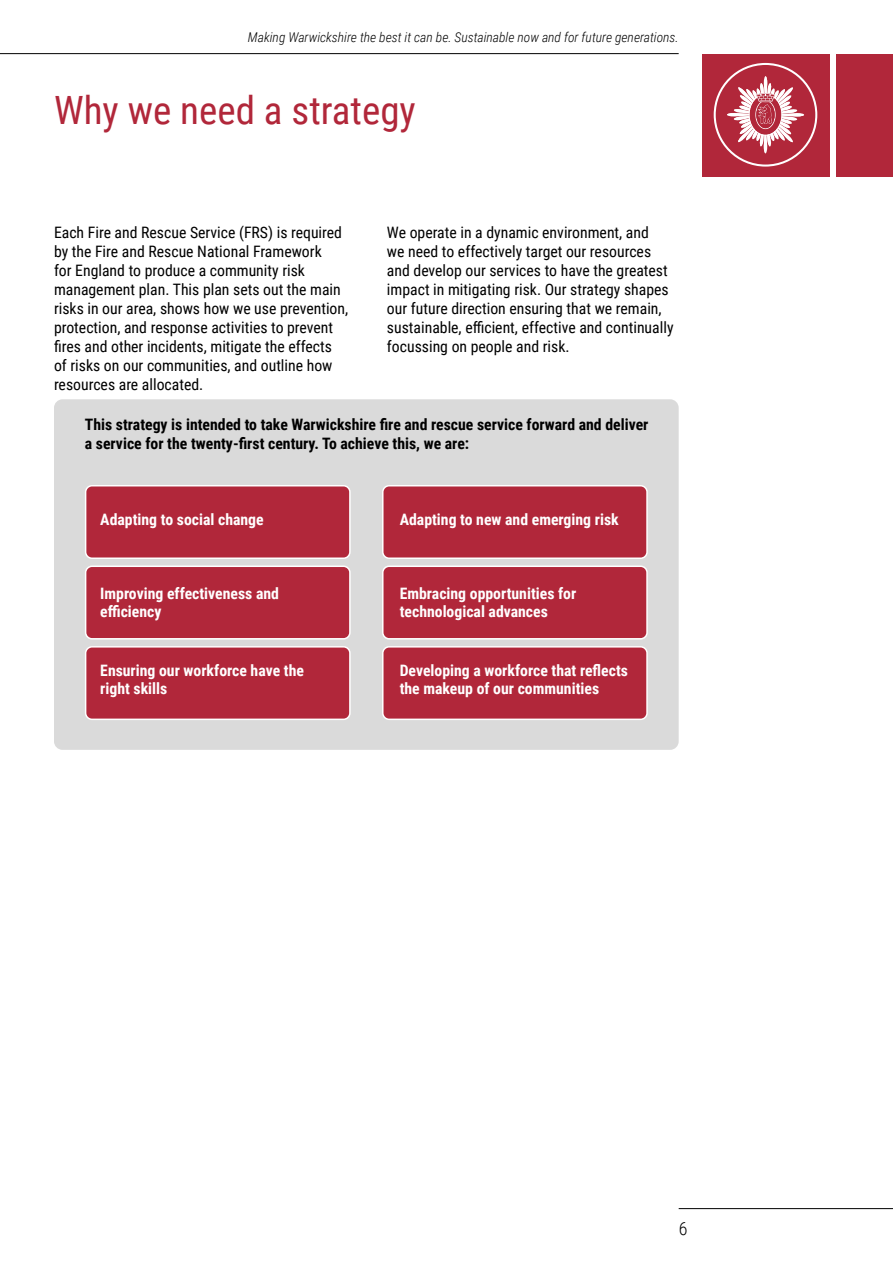
<style>
.page{position:relative;width:893px;height:1263px;background:#fff}
.page>*{position:absolute;margin:0;border:0;box-sizing:border-box;transform-origin:0 0}
.t1{font:39px "Roboto Condensed";color:#b1273a}
.t2{font:300 18px "Roboto Condensed";color:#000}
.t3{font:15.75px/18.9px "Roboto Condensed";color:#000}
.t4{font:700 15.75px/18px "Roboto Condensed";color:#fff}
.t5{font:700 15.75px/18.9px "Roboto Condensed";color:#000}
.t6{font:italic 300 13.5px "Roboto Condensed";color:#000}
</style>
<div class="page">
<div style="left:837px;top:54px;width:56px;height:122px;background:#b1273a"></div>
<div style="left:703px;top:54px;width:127px;height:122px;background:#b1273a"></div>
<svg style="left:709px;top:59px;width:113px;height:112px"></svg>
<div style="left:714px;top:63px;width:103px;height:104px;border:2px solid #fff;border-radius:50%"></div>
<svg style="left:727px;top:76px;width:77px;height:77px"></svg>
<hr style="left:679px;top:1208px;width:214px;height:1px;background:#000">
<hr style="left:0;top:53px;width:679px;height:1px;background:#000">
<div style="left:54px;top:399px;width:625px;height:351px;background:#dadada;border-radius:9px"></div>
<div style="left:86px;top:486px;width:264px;height:72px;background:#b1273a;border-radius:6px"></div>
<div style="left:85px;top:485px;width:266px;height:74px;border:2px solid #fff;border-radius:6px"></div>
<div style="left:383px;top:486px;width:264px;height:72px;background:#b1273a;border-radius:6px"></div>
<div style="left:382px;top:485px;width:266px;height:74px;border:2px solid #fff;border-radius:6px"></div>
<div style="left:86px;top:566px;width:264px;height:73px;background:#b1273a;border-radius:6px"></div>
<div style="left:85px;top:565px;width:266px;height:74px;border:2px solid #fff;border-radius:6px"></div>
<div style="left:383px;top:566px;width:264px;height:73px;background:#b1273a;border-radius:6px"></div>
<div style="left:382px;top:565px;width:266px;height:74px;border:2px solid #fff;border-radius:6px"></div>
<div style="left:86px;top:647px;width:264px;height:72px;background:#b1273a;border-radius:6px"></div>
<div style="left:85px;top:646px;width:266px;height:74px;border:2px solid #fff;border-radius:6px"></div>
<div style="left:383px;top:647px;width:264px;height:72px;background:#b1273a;border-radius:6px"></div>
<div style="left:382px;top:646px;width:266px;height:74px;border:2px solid #fff;border-radius:6px"></div>
<p class="t6" style="left:248px;top:28px;width:432px">Making Warwickshire the best it can be. Sustainable now and for future generations.</p>
<h1 class="t1" style="left:54px;top:83px;width:363px">Why we need a strategy</h1>
<p class="t3" style="left:54px;top:223px;width:296px">Each Fire and Rescue Service (FRS) is required by the Fire and Rescue National Framework<br>for England to produce a community risk management plan. This plan sets out the main risks in our area, shows how we use prevention, protection, and response activities to prevent fires and other incidents, mitigate the effects of risks on our communities, and outline how resources are allocated.</p>
<p class="t3" style="left:387px;top:223px;width:288px">We operate in a dynamic environment, and<br>we need to effectively target our resources and develop our services to have the greatest impact in mitigating risk. Our strategy shapes our future direction ensuring that we remain, sustainable, efficient, effective and continually focussing on people and risk.</p>
<p class="t5" style="left:85px;top:415px;width:565px">This strategy is intended to take Warwickshire fire and rescue service forward and deliver a service for the twenty-first century. To achieve this, we are:</p>
<p class="t4" style="left:100px;top:509px;width:165px">Adapting to social change</p>
<p class="t4" style="left:100px;top:584px;width:180px">Improving effectiveness and efficiency</p>
<p class="t4" style="left:400px;top:509px;width:220px">Adapting to new and emerging risk</p>
<p class="t4" style="left:400px;top:584px;width:178px">Embracing opportunities for technological advances</p>
<p class="t4" style="left:100px;top:661px;width:205px">Ensuring our workforce have the right skills</p>
<p class="t4" style="left:400px;top:661px;width:230px">Developing a workforce that reflects the makeup of our communities</p>
<p class="t2" style="left:679px;top:1216px;width:10px">6</p>
</div>
